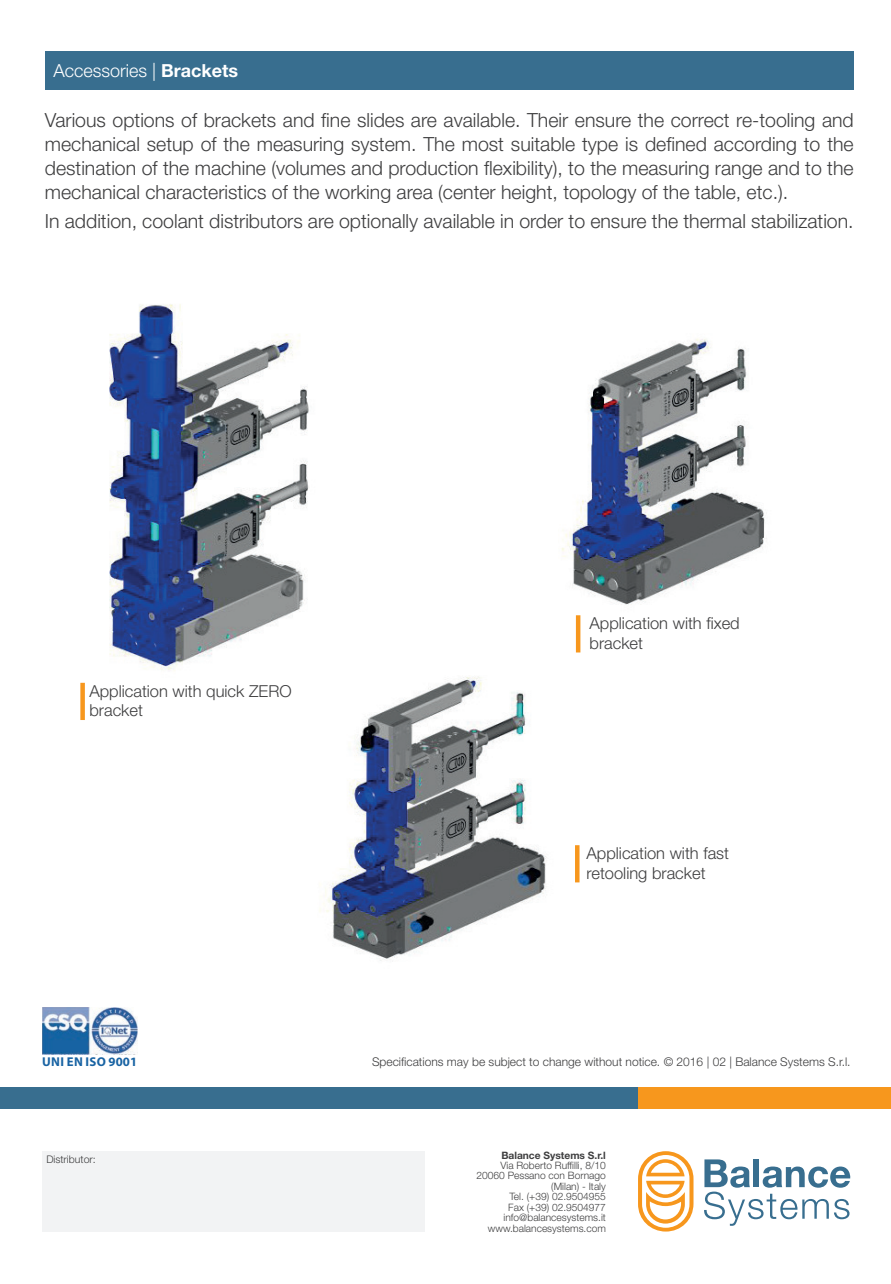
<style>
.page{position:relative;width:891px;height:1284px;background:#fff}
.page>*{position:absolute;margin:0;border:0;box-sizing:border-box;transform-origin:0 0}
.t1{font:300 19.5px/24px "Helvetica Neue LT Std";color:#3e3e3f;text-align:justify}
.t2{font:300 18px "Helvetica Neue LT Std";color:#fff}
.t3{font:300 16.5px/19.5px "Helvetica Neue LT Std";color:#3e3e3f}
.t4{font:700 12.75px "Myriad Pro";letter-spacing:.03em;color:#1863a3}
.t5{font:300 12px "Helvetica Neue LT Std";color:#3e3e3f}
.t6{font:300 10.5px "Helvetica Neue LT Std";color:#3e3e3f}
.t7{font:300 10.2px/10.5px "Helvetica Neue LT Std";color:#3e3e3f;text-align:right}
.t8{font:700 10.2px "Helvetica Neue LT Std";color:#3e3e3f}
.s1{font-weight:700}
</style>
<div class="page">
<img style="left:319px;top:676px;width:228px;height:285px">
<div style="left:45px;top:51px;width:808px;height:38px;background:#386e8f"></div>
<svg style="left:638px;top:1151px;width:55px;height:80px"></svg>
<svg style="left:704px;top:1159px;width:146px;height:66px"></svg>
<div style="left:0;top:1087px;width:637px;height:21px;background:#386e8f"></div>
<div style="left:637px;top:1087px;width:253px;height:21px;background:#f7971d"></div>
<div style="left:42px;top:1151px;width:383px;height:80px;background:#f2f3f4"></div>
<img style="left:42px;top:1007px;width:95px;height:47px">
<img style="left:109px;top:304px;width:249px;height:381px">
<img style="left:561px;top:338px;width:206px;height:296px">
<div style="left:80px;top:682px;width:5px;height:38px;background:#f7971d"></div>
<hr style="left:575px;top:845px;width:4px;height:37px;background:#f7971d">
<div style="left:575px;top:615px;width:5px;height:37px;background:#f7971d"></div>
<p class="t2" style="left:53px;top:59px;width:186px">Accessories | <span class="s1">Brackets</span></p>
<p class="t1" style="left:45px;top:108px;width:810px">Various options of brackets and fine slides are available. Their ensure the correct re-tooling and mechanical setup of the measuring system. The most suitable type is defined according to the destination of the machine (volumes and production flexibility), to the measuring range and to the mechanical characteristics of the working area (center height, topology of the table, etc.).</p>
<p class="t1" style="left:45px;top:208px;width:810px">In addition, coolant distributors are optionally available in order to ensure the thermal stabilization.</p>
<p class="t3" style="left:89px;top:681px;width:204px">Application with quick ZERO bracket</p>
<p class="t3" style="left:589px;top:613px;width:152px">Application with fixed bracket</p>
<p class="t3" style="left:586px;top:843px;width:144px">Application with fast retooling bracket</p>
<p class="t4" style="left:42px;top:1053px;width:96px">UNI EN ISO 9001</p>
<p class="t5" style="left:372px;top:1054px;width:480px">Specifications may be subject to change without notice. © 2016 | 02 | Balance Systems S.r.l.</p>
<p class="t6" style="left:46px;top:1152px;width:51px">Distributor:</p>
<p class="t8" style="left:501px;top:1148px;width:106px">Balance Systems S.r.l</p>
<p class="t7" style="left:476px;top:1159px;width:131px">Via Roberto Ruffilli, 8/10<br>20060 Pessano con Bornago (Milan) - Italy<br>Tel. (+39) 02.9504955<br>Fax (+39) 02.9504977 info@balancesystems.it www.balancesystems.com</p>
</div>
